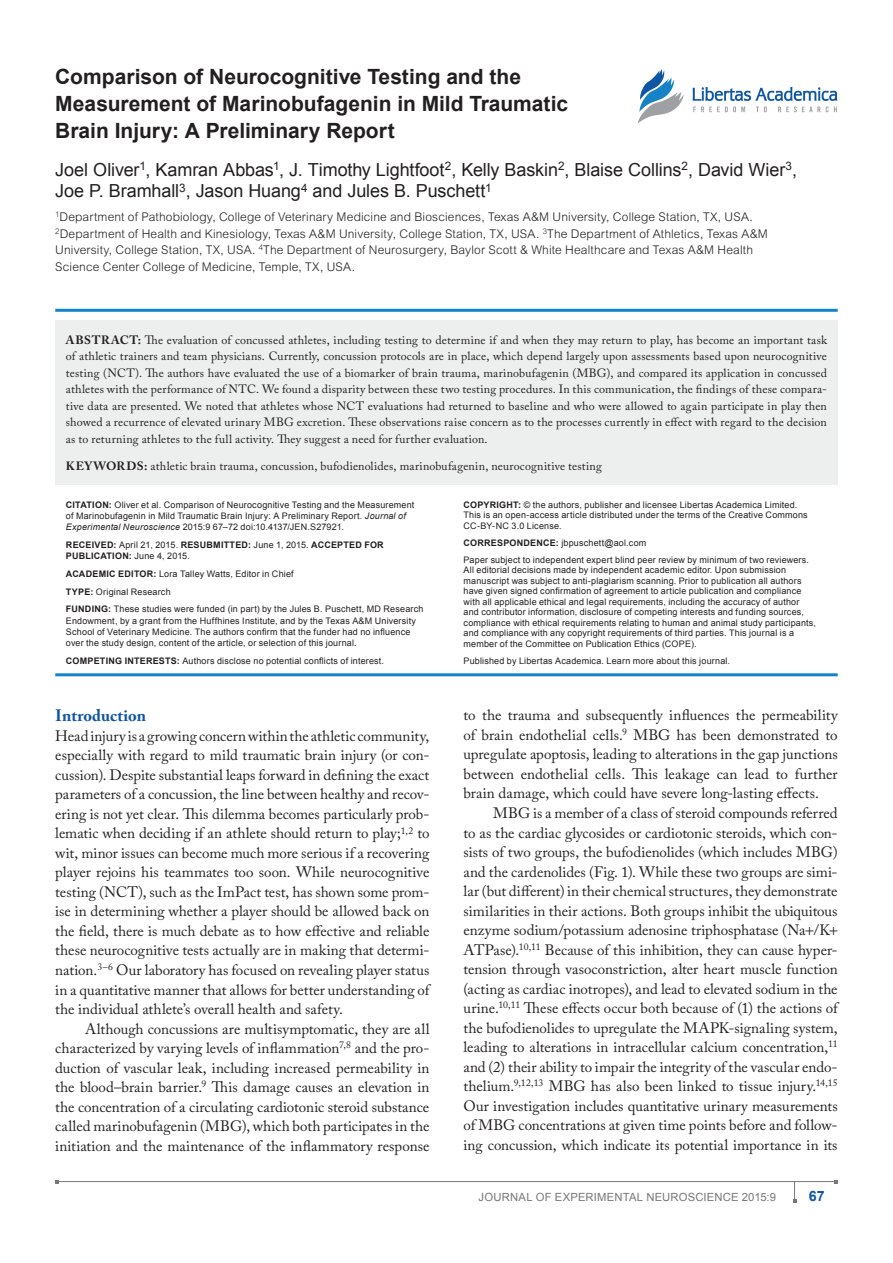
<style>
.page{position:relative;width:893px;height:1263px;background:#fff}
.page>*{position:absolute;margin:0;border:0;box-sizing:border-box;transform-origin:0 0}
.ArticleTitle{font:700 21px/27px "Arial";color:#231f20}
.AuthorName{font:18px/21px "Arial";letter-spacing:-.005em;color:#231f20}
.Heading1{font:700 16.5px "Adobe Caslon Pro";color:#1055a4}
.BodyText{font:15px/19.5px "Adobe Caslon Pro";color:#231f20;text-align:justify}
.BodyText_First{font:15px/19.5px "Adobe Caslon Pro";color:#231f20;text-align:justify}
.RunningFooter-Folio{font:700 14.25px "Arial";color:#1055a4}
.t1{font:12px/16.5px "Adobe Caslon Pro";letter-spacing:.015em;color:#231f20;text-align:justify}
.AuthorAffiliation{font:300 12px/16.5px "Arial MT Std";letter-spacing:.01em;color:#231f20}
.RunningFooter{font:11.25px "Arial";letter-spacing:.02em;color:#76787b}
.t2{font:9px/10.5px "Arial";letter-spacing:.02em;color:#231f20}
.t3{font:700 9px/11.2px "Arial";letter-spacing:.025em;color:#231f20}
.s1{font-weight:700}
.s2{font-style:italic}
.s3{font-weight:400}
</style>
<div class="page">
<hr style="left:57px;top:1181px;width:779px;height:1px;background:#76787b">
<svg style="left:793px;top:1182px;width:3px;height:20px"></svg>
<img style="left:637px;top:69px;width:201px;height:55px">
<hr style="left:55px;top:309px;width:783px;height:3px;background:#1582c5">
<hr style="left:55px;top:673px;width:783px;height:3px;background:#1582c5">
<div style="left:55px;top:320px;width:783px;height:165px;background:#edeeee"></div>
<p class="ArticleTitle" style="left:55px;top:64px;width:514px">Comparison of Neurocognitive Testing and the<br>Measurement of Marinobufagenin in Mild Traumatic<br>Brain Injury: A Preliminary Report</p>
<p class="AuthorName" style="left:55px;top:160px;width:743px">Joel Oliver<sup>1</sup>, Kamran Abbas<sup>1</sup>, J. Timothy Lightfoot<sup>2</sup>, Kelly Baskin<sup>2</sup>, Blaise Collins<sup>2</sup>, David Wier<sup>3</sup>,<br>Joe P. Bramhall<sup>3</sup>, Jason Huang<sup>4</sup> and Jules B. Puschett<sup>1</sup></p>
<p class="AuthorAffiliation" style="left:55px;top:209px;width:714px"><sup>1</sup>Department of Pathobiology, College of Veterinary Medicine and Biosciences, Texas A&amp;M University, College Station, TX, USA.<br><sup>2</sup>Department of Health and Kinesiology, Texas A&amp;M University, College Station, TX, USA. <sup>3</sup>The Department of Athletics, Texas A&amp;M University, College Station, TX, USA. <sup>4</sup>The Department of Neurosurgery, Baylor Scott &amp; White Healthcare and Texas A&amp;M Health Science Center College of Medicine, Temple, TX, USA.</p>
<p class="t1" style="left:66px;top:331px;width:763px"><span class="s1">ABSTRACT:</span> The evaluation of concussed athletes, including testing to determine if and when they may return to play, has become an important task of athletic trainers and team physicians. Currently, concussion protocols are in place, which depend largely upon assessments based upon neurocognitive testing (NCT). The authors have evaluated the use of a biomarker of brain trauma, marinobufagenin (MBG), and compared its application in concussed athletes with the performance of NTC. We found a disparity between these two testing procedures. In this communication, the findings of these compara&shy;tive data are presented. We noted that athletes whose NCT evaluations had returned to baseline and who were allowed to again participate in play then showed a recurrence of elevated urinary MBG excretion. These observations raise concern as to the processes currently in effect with regard to the decision as to returning athletes to the full activity. They suggest a need for further evaluation.</p>
<p class="t1" style="left:66px;top:457px;width:537px"><span class="s1">KEYWORDS:</span> athletic brain trauma, concussion, bufodienolides, marinobufagenin, neurocognitive testing</p>
<p class="t2" style="left:66px;top:499px;width:350px;line-height:11.2px"><span class="s1">CITATION:</span> Oliver et al. Comparison of Neurocognitive Testing and the Measurement of Marinobufagenin in M ild Traumatic Brain I njury: A Preliminary Report. <span class="s2">Journal of<br>Experimental Neuroscience</span> 2015:9 67–72 doi:10.4137/JEN .S27921.</p>
<p class="t3" style="left:66px;top:539px;width:319px">RECEIVED: <span class="s3">April 21, 2015.</span> RESUBMITTED: <span class="s3">June 1, 2015.</span> ACCEPTED FOR<br>PUBLICATION: <span class="s3">June 4, 2015.</span></p>
<p class="t2" style="left:66px;top:565px;width:359px;line-height:17.7px"><span class="s1">ACADEMIC EDITOR:</span> Lora Talley Watts, Editor in Chief<br><span class="s1">TYPE:</span> Original Research<br><span class="s1">FUNDING:</span> These studies were funded (in part) by the Jules B. Puschett, M D Research</p>
<p class="t2" style="left:66px;top:615px;width:352px;line-height:11.2px">Endowment, by a grant from the Huffhines I nstitute, and by the Texas A&amp;M U niversity<br>School of Veterinary Medicine. The authors confirm that the funder had no influence over the study design, content of the article, or selection of this journal.</p>
<p class="t2" style="left:66px;top:655px;width:320px"><span class="s1">COMPETING INTERESTS:</span> Authors disclose no potential conflicts of interest.</p>
<p class="t2" style="left:463px;top:499px;width:346px"><span class="s1">COPYRIGHT:</span> © the authors, publisher and licensee Libertas Academica Limited.<br>This is an open-access article distributed under the terms of the Creative Commons<br>CC-BY-NC 3.0 License.</p>
<p class="t2" style="left:464px;top:534px;width:347px;line-height:17px"><span class="s1">CORRESPONDENCE:</span> jbpuschett@aol.com<br>Paper subject to independent expert blind peer review by minimum of two reviewers.</p>
<p class="t2" style="left:464px;top:565px;width:354px">All editorial decisions made by independent academic editor. U pon submission manuscript was subject to anti-plagiarism scanning. Prior to publication all authors have given signed confirmation of agreement to article publication and compliance with all applicable ethical and legal requirements, including the accuracy of author and contributor information, disclosure of competing interests and funding sources, compliance with ethical requirements relating to human and animal study participants, and compliance with any copyright requirements of third parties. This journal is a member of the Committee on Publication Ethics (COP</p>
<p class="t2" style="left:464px;top:635px;width:268px;line-height:17px;text-indent:221px">E).<br>Published by Libertas Academica. Learn more about this journal.</p>
<p class="Heading1" style="left:55px;top:706px;width:92px">Introduction</p>
<p class="BodyText_First" style="left:55px;top:726px;width:376px">Head injury is a growing concern within the athletic community, especially with regard to mild traumatic brain injury (or con&shy;cussion). Despite substantial leaps forward in defining the exact parameters of a concussion, the line between healthy and recov&shy;ering is not yet clear. This dilemma becomes particularly prob&shy;lematic when deciding if an athlete should return to play;<sup>1,2</sup> to wit, minor issues can become much more serious if a recovering player rejoins his teammates too soon. While neurocognitive testing (NCT), such as the ImPact test, has shown some prom&shy;ise in determining whether a player should be allowed back on the field, there is much debate as to how effective and reliable these neurocognitive tests actually are in making that determi&shy;nation.<sup>3–6</sup> Our laboratory has focused on revealing player status in a quantitative manner that allows for better understanding of the individual athlete’s overall health and safety.</p>
<p class="BodyText" style="left:55px;top:1018px;width:376px;text-indent:30px">Although concussions are multisymptomatic, they are all characterized by varying levels of inflammation<sup>7,8</sup> and the pro&shy;duction of vascular leak, including increased permeability in the blood–brain barrier.<sup>9</sup> This damage causes an elevation in the concentration of a circulating cardiotonic steroid substance called marinobufagenin (MBG), which both participates in the initiation and the maintenance of the inflammatory response</p>
<p class="BodyText" style="left:463px;top:705px;width:376px">to the trauma and subsequently influences the permeability of brain endothelial cells.<sup>9</sup> MBG has been demonstrated to upregulate apoptosis, leading to alterations in the gap junctions between endothelial cells. This leakage can lead to further brain damage, which could have severe long-lasting effects.</p>
<p class="BodyText" style="left:463px;top:803px;width:376px;text-align:left;text-indent:30px">MBG is a member of a class of steroid compounds referred to as the cardiac glycosides or cardiotonic steroids, which con&shy;sists of two groups, the bufodienolides (which includes MBG) and the cardenolides (Fig. 1). While these two groups are simi&shy;lar (but different) in their chemical structures, they demonstrate similarities in their actions. Both groups inhibit the ubiquitous enzyme sodium/potassium adenosine triphosphatase (Na /K ATPase).<sup>10,11</sup> Because of this inhibition, they can cause hyper&shy;tension through vasoconstriction, alter heart muscle function (acting as cardiac inotropes), and lead to elevated sodium in the urine.<sup>10,11</sup> These effects occur both because of (1) the actions of the bufodienolides to upregulate the MAPK-signaling system, leading to alterations in intracellular calcium concentration,<sup>11 </sup>and (2) their ability to impair the integrity of the vascular endo&shy;thelium.<sup>9,12,13</sup> MBG has also been linked to tissue injury.<sup>14,15<br></sup>Our investigation includes quantitative urinary measurements of MBG concentrations at given time points before and follow&shy;ing concussion, which indicate its potential importance in its</p>
<p class="RunningFooter" style="left:478px;top:1189px;width:299px">Journal of Experimental Neuroscience 2015:9</p>
<p class="RunningFooter-Folio" style="left:809px;top:1186px;width:17px">67</p>
</div>
